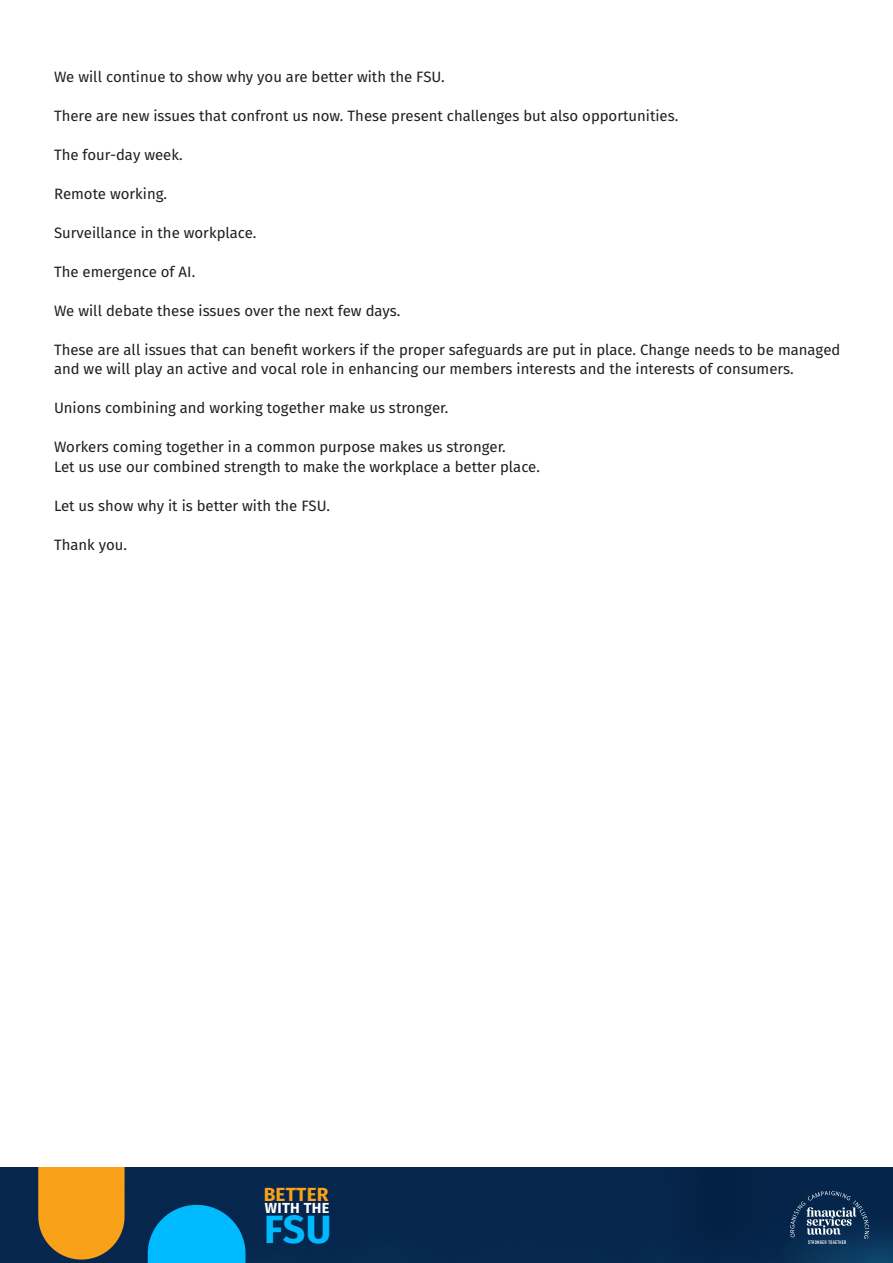
<style>
.page{position:relative;width:893px;height:1263px;background:#fff}
.page>*{position:absolute;margin:0;border:0;box-sizing:border-box;transform-origin:0 0}
.t1{font:700 39.45px "Fira Sans";color:#00baff}
.t2{font:700 19.05px "Fira Sans";letter-spacing:.01em;color:#f8a119}
.t3{font:15px/19.5px "Fira Sans";color:#231f20}
.t4{font:700 14.55px "Fira Sans";letter-spacing:.02em;color:#fff}
</style>
<div class="page">
<div style="left:0;top:1167px;width:893px;height:96px;background:#06264d"></div>
<svg style="left:790px;top:1191px;width:79px;height:53px;background:#2c4869"></svg>
<svg style="left:38px;top:1167px;width:87px;height:92px;background:#df941e"></svg>
<svg style="left:148px;top:1205px;width:97px;height:58px;background:#01a0df"></svg>
<p class="t3" style="left:54px;top:66px;width:392px">We will continue to show why you are better with the FSU.</p>
<p class="t3" style="left:54px;top:105px;width:626px">There are new issues that confront us now. These present challenges but also opportunities.</p>
<p class="t3" style="left:54px;top:144px;width:130px">The four-day week.</p>
<p class="t3" style="left:54px;top:183px;width:115px">Remote working.</p>
<p class="t3" style="left:54px;top:222px;width:204px">Surveillance in the workplace.</p>
<p class="t3" style="left:54px;top:261px;width:143px">The emergence of AI.</p>
<p class="t3" style="left:54px;top:300px;width:348px">We will debate these issues over the next few days.</p>
<p class="t3" style="left:54px;top:339px;width:788px">These are all issues that can benefit workers if the proper safeguards are put in place. Change needs to be managed and we will play an active and vocal role in enhancing our members interests and the interests of consumers.</p>
<p class="t3" style="left:54px;top:398px;width:396px">Unions combining and working together make us stronger.</p>
<p class="t3" style="left:54px;top:437px;width:453px">Workers coming together in a common purpose makes us stronger.</p>
<p class="t3" style="left:54px;top:456px;width:487px">Let us use our combined strength to make the workplace a better place.</p>
<p class="t3" style="left:54px;top:495px;width:278px">Let us show why it is better with the FSU.</p>
<p class="t3" style="left:54px;top:534px;width:75px">Thank you.</p>
<p class="t2" style="left:264px;top:1178px;width:66px">BETTER</p>
<p class="t1" style="left:264px;top:1196px;width:69px">FSU</p>
<p class="t4" style="left:265px;top:1196px;width:66px">WITH THE</p>
</div>
